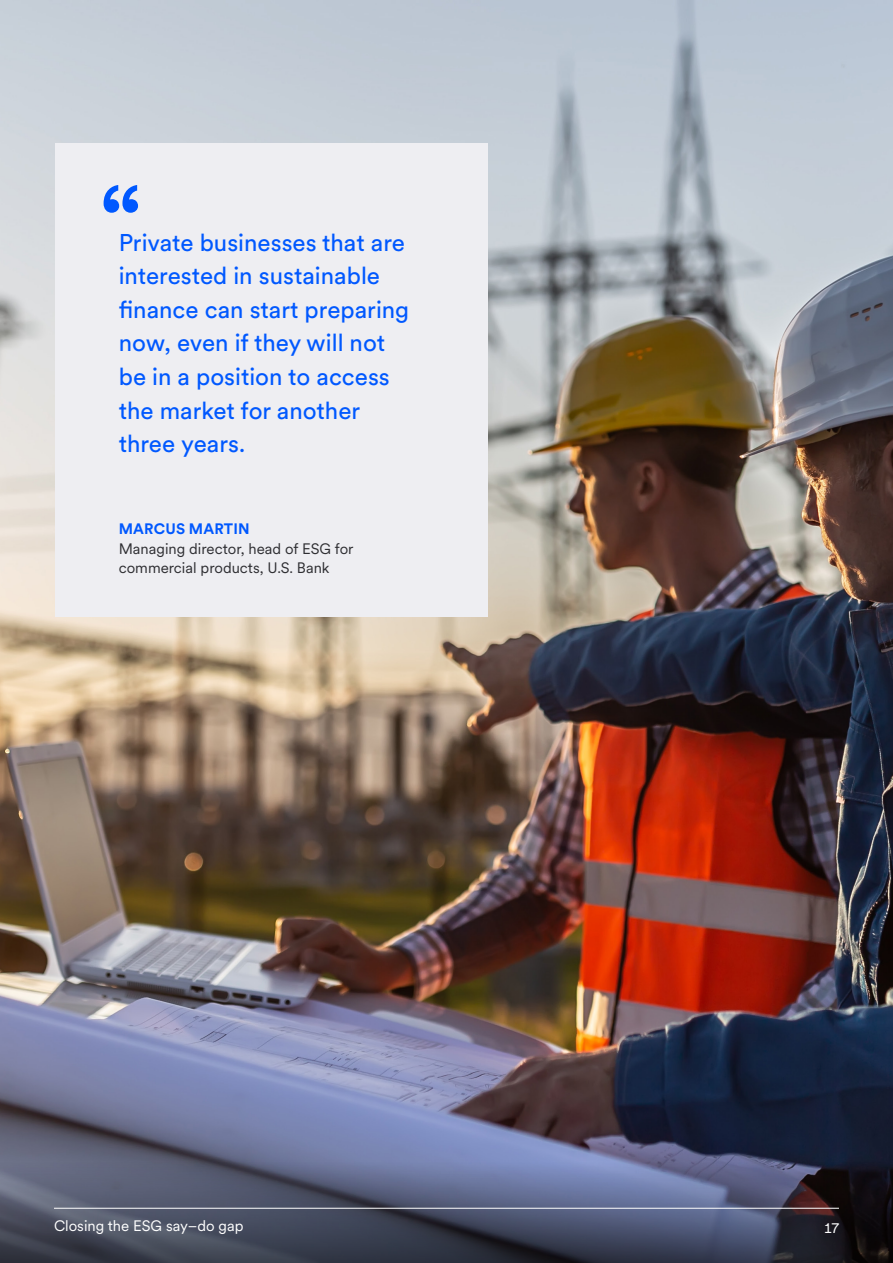
<style>
.page{position:relative;width:893px;height:1263px;background:#fff}
.page>*{position:absolute;margin:0;border:0;box-sizing:border-box;transform-origin:0 0}
.t1{font:500 102px "U.S.Bank Circular";color:#0058ff}
.t2{font:24px/33.6px "U.S.Bank Circular";color:#0058ff}
.t3{font:15px/19.5px "U.S.Bank Circular";color:#2e2e32}
.t4{font:15px "U.S.Bank Circular";color:#fff}
.t5{font:700 15px "U.S.Bank Circular";letter-spacing:.01em;color:#0058ff}
</style>
<div class="page">
<img style="left:0;top:0;width:893px;height:1162px">
<svg style="left:0;top:1162px;width:893px;height:101px;background:#494e64"></svg>
<hr style="left:54px;top:1208px;width:785px;height:1px;background:#fff">
<div style="left:55px;top:143px;width:433px;height:474px;background:#eeeef2"></div>
<h1 class="t1" style="left:99px;top:153px;width:45px">“</h1>
<p class="t2" style="left:119px;top:224px;width:292px">Private businesses that are interested in sustainable finance can start preparing now, even if they will not be in a position to access the market for another three years.</p>
<p class="t5" style="left:119px;top:518px;width:132px">MARCUS MARTIN</p>
<p class="t3" style="left:119px;top:538px;width:236px">Managing director, head of ESG for commercial products, U.S. Bank</p>
<p class="t4" style="left:54px;top:1216px;width:191px">Closing the ESG say–do gap</p>
<p class="t4" style="left:824px;top:1217px;width:16px">17</p>
</div>
